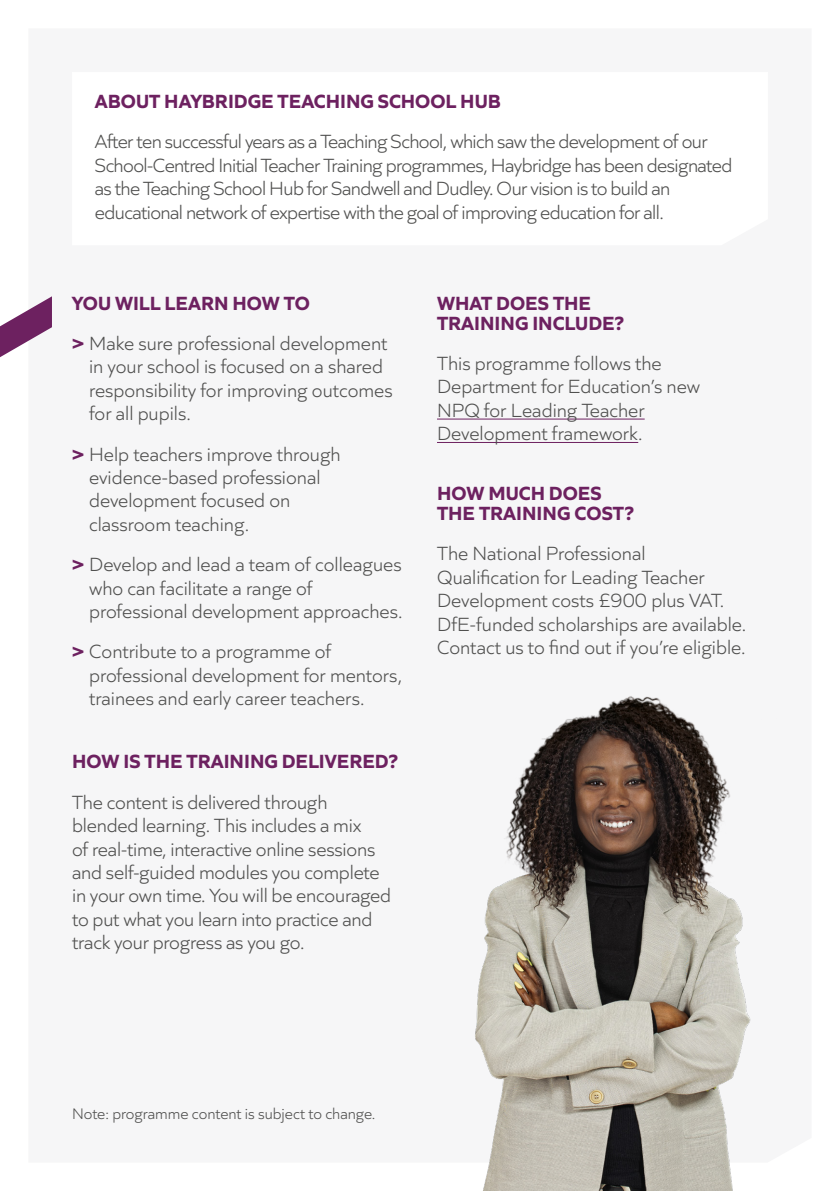
<style>
.page{position:relative;width:840px;height:1191px;background:#fff}
.page>*{position:absolute;margin:0;border:0;box-sizing:border-box;transform-origin:0 0}
.t1{font:300 20px/23.4px "Quiet Sans";letter-spacing:-.01em;color:#50504f}
.t2{font:300 20px/23.4px "Quiet Sans";letter-spacing:-.03em;color:#50504f}
.t3{font:700 20px/20px "Quiet Sans";color:#6d2160}
.t4{font:300 16px "Quiet Sans";color:#50504f}
.s1{font-weight:700;color:#6d2160}
</style>
<div class="page">
<svg style="left:0;top:296px;width:52px;height:61px"></svg>
<hr style="left:437px;top:419px;width:207px;height:1px;background:#6d2160">
<hr style="left:437px;top:442px;width:201px;height:1px;background:#6d2160">
<img style="left:474px;top:695px;width:277px;height:496px">
<p class="t3" style="left:95px;top:89px;width:407px">ABOUT HAYBRIDGE TEACHING SCHOOL HUB</p>
<p class="t2" style="left:95px;top:129px;width:638px">After ten successful years as a Teaching School, which saw the development of our School-Centred Initial Teacher Training programmes, Haybridge has been designated as the Teaching School Hub for Sandwell and Dudley. Our vision is to build an educational network of expertise with the goal of improving education for all.</p>
<p class="t1" style="left:72px;top:281px;width:316px;line-height:40.4px"><span class="s1">YOU WILL LEARN HOW TO<br>&gt;</span> Make sure professional development</p>
<p class="t1" style="left:89px;top:354px;width:305px">in your school is focused on a shared responsibility for improving outcomes for all pupils.</p>
<p class="t1" style="left:89px;top:441px;width:253px;text-indent:-17px"><span class="s1">&gt;</span> Help teachers improve through evidence-based professional development focused on classroom teaching.</p>
<p class="t1" style="left:89px;top:551px;width:315px;text-indent:-17px"><span class="s1">&gt;</span> Develop and lead a team of colleagues who can facilitate a range of professional development approaches.</p>
<p class="t1" style="left:89px;top:639px;width:314px;text-indent:-17px"><span class="s1">&gt;</span> Contribute to a programme of professional development for mentors, trainees and early career teachers.</p>
<p class="t3" style="left:72px;top:750px;width:327px">HOW IS THE TRAINING DELIVERED?</p>
<p class="t1" style="left:72px;top:789px;width:320px">The content is delivered through blended learning. This includes a mix<br>of real-time, interactive online sessions and self-guided modules you complete in your own time. You will be encouraged to put what you learn into practice and track your progress as you go.</p>
<p class="t3" style="left:437px;top:291px;width:188px">WHAT DOES THE<br>TRAINING INCLUDE?</p>
<p class="t1" style="left:437px;top:350px;width:264px">This programme follows the<br>Department for Education’s new<br>NPQ for Leading Teacher<br>Development framework.</p>
<p class="t3" style="left:437px;top:481px;width:198px">HOW MUCH DOES<br>THE TRAINING COST?</p>
<p class="t1" style="left:437px;top:541px;width:310px">The National Professional Qualification for Leading Teacher Development costs £900 plus VAT.<br>DfE-funded scholarships are available.<br>Contact us to find out if you’re eligible.</p>
<p class="t4" style="left:72px;top:1102px;width:305px">Note: programme content is subject to change.</p>
</div>
